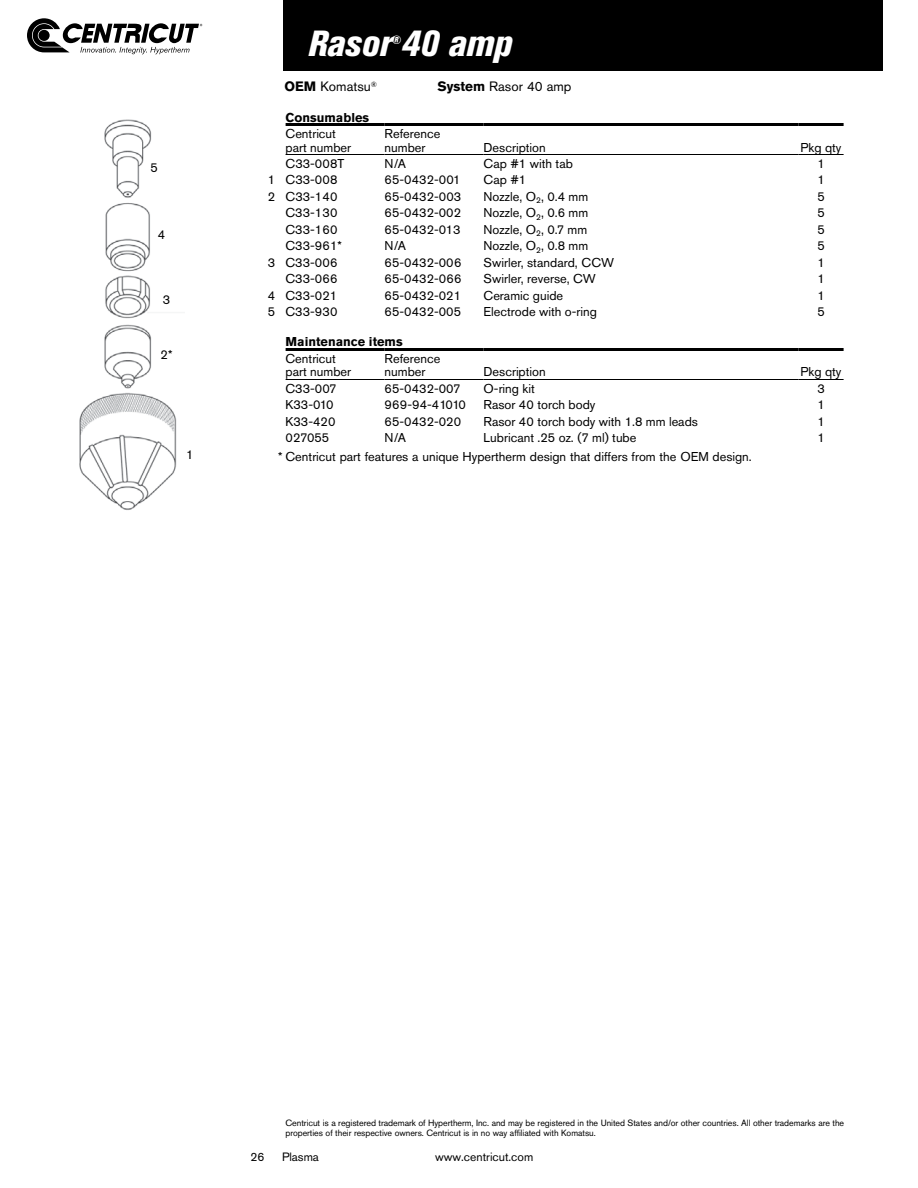
<style>
.page{position:relative;width:918px;height:1188px;background:#fff}
.page>*{position:absolute;margin:0;border:0;box-sizing:border-box;transform-origin:0 0}
.t1{font:italic 800 condensed 36px "Akzidenz Grotesk Pro";color:#fff}
.t2{font:13.5px "Akzidenz Grotesk Pro";color:#000}
.t3{font:12.75px/13.5px "Akzidenz Grotesk Pro";color:#000}
.t4{font:700 12.75px "Akzidenz Grotesk Pro";color:#000}
.t5{font:12px "Akzidenz Grotesk Pro";color:#000}
.t6{font:italic 800 condensed 12px "Akzidenz Grotesk Pro";color:#fff}
.t7{font:9px/10.5px "Akzidenz Grotesk Pro";letter-spacing:-.005em;color:#000}
.s1{font-weight:700}
</style>
<div class="page">
<div style="left:284px;top:0;width:600px;height:71px;background:#000"></div>
<svg style="left:27px;top:18px;width:175px;height:36px"></svg>
<img style="left:79px;top:119px;width:98px;height:391px">
<hr style="left:286px;top:123px;width:99px;height:3px;background:#000">
<hr style="left:385px;top:123px;width:99px;height:3px;background:#000">
<hr style="left:484px;top:123px;width:315px;height:3px;background:#000">
<hr style="left:799px;top:123px;width:45px;height:3px;background:#000">
<hr style="left:286px;top:154px;width:99px;height:1px;background:#000">
<hr style="left:385px;top:154px;width:99px;height:1px;background:#000">
<hr style="left:484px;top:154px;width:315px;height:1px;background:#000">
<hr style="left:799px;top:154px;width:45px;height:1px;background:#000">
<hr style="left:286px;top:348px;width:99px;height:3px;background:#000">
<hr style="left:385px;top:348px;width:99px;height:3px;background:#000">
<hr style="left:484px;top:348px;width:315px;height:3px;background:#000">
<hr style="left:799px;top:348px;width:45px;height:3px;background:#000">
<hr style="left:286px;top:379px;width:99px;height:1px;background:#000">
<hr style="left:385px;top:379px;width:99px;height:1px;background:#000">
<hr style="left:484px;top:379px;width:315px;height:1px;background:#000">
<hr style="left:799px;top:379px;width:45px;height:1px;background:#000">
<p class="t3" style="left:150px;top:160px;width:9px">5</p>
<p class="t3" style="left:158px;top:228px;width:9px">4</p>
<p class="t3" style="left:163px;top:292px;width:9px">3</p>
<p class="t3" style="left:161px;top:347px;width:13px">2*</p>
<p class="t3" style="left:186px;top:448px;width:9px">1</p>
<h1 class="t1" style="left:308px;top:20px;width:205px">Rasor 40 amp</h1>
<p class="t6" style="left:391px;top:32px;width:11px">®</p>
<p class="t2" style="left:284px;top:78px;width:94px"><span class="s1">OEM</span> Komatsu<sup>®</sup></p>
<p class="t2" style="left:437px;top:78px;width:136px"><span class="s1">System</span> Rasor 40 amp</p>
<p class="t4" style="left:286px;top:109px;width:85px">Consumables</p>
<p class="t3" style="left:286px;top:127px;width:67px">Centricut part number</p>
<p class="t3" style="left:385px;top:127px;width:57px">Reference number</p>
<p class="t3" style="left:484px;top:140px;width:64px">Description</p>
<p class="t3" style="left:801px;top:140px;width:42px">Pkg qty</p>
<p class="t3" style="left:286px;top:156px;width:60px">C33-008T</p>
<p class="t3" style="left:385px;top:156px;width:23px">N/A</p>
<p class="t3" style="left:484px;top:156px;width:91px">Cap #1 with tab</p>
<p class="t3" style="left:817px;top:156px;width:9px">1</p>
<p class="t3" style="left:268px;top:173px;width:71px">1 C33-008</p>
<p class="t3" style="left:385px;top:173px;width:78px">65-0432-001</p>
<p class="t3" style="left:484px;top:173px;width:44px">Cap #1</p>
<p class="t3" style="left:817px;top:173px;width:9px">1</p>
<p class="t3" style="left:268px;top:189px;width:71px">2 C33-140</p>
<p class="t3" style="left:385px;top:189px;width:78px">65-0432-003</p>
<p class="t3" style="left:484px;top:189px;width:106px">Nozzle, O<sub>2</sub>, 0.4 mm</p>
<p class="t3" style="left:817px;top:189px;width:9px">5</p>
<p class="t3" style="left:286px;top:206px;width:53px">C33-130</p>
<p class="t3" style="left:385px;top:206px;width:78px">65-0432-002</p>
<p class="t3" style="left:484px;top:206px;width:106px">Nozzle, O<sub>2</sub>, 0.6 mm</p>
<p class="t3" style="left:817px;top:206px;width:9px">5</p>
<p class="t3" style="left:286px;top:222px;width:53px">C33-160</p>
<p class="t3" style="left:385px;top:222px;width:78px">65-0432-013</p>
<p class="t3" style="left:484px;top:222px;width:105px">Nozzle, O<sub>2</sub>, 0.7 mm</p>
<p class="t3" style="left:817px;top:222px;width:9px">5</p>
<p class="t3" style="left:286px;top:239px;width:58px">C33-961*</p>
<p class="t3" style="left:385px;top:239px;width:23px">N/A</p>
<p class="t3" style="left:484px;top:239px;width:106px">Nozzle, O<sub>2</sub>, 0.8 mm</p>
<p class="t3" style="left:817px;top:239px;width:9px">5</p>
<p class="t3" style="left:268px;top:255px;width:71px">3 C33-006</p>
<p class="t3" style="left:385px;top:255px;width:78px">65-0432-006</p>
<p class="t3" style="left:484px;top:255px;width:132px">Swirler, standard, CCW</p>
<p class="t3" style="left:817px;top:255px;width:9px">1</p>
<p class="t3" style="left:286px;top:272px;width:54px">C33-066</p>
<p class="t3" style="left:385px;top:272px;width:79px">65-0432-066</p>
<p class="t3" style="left:484px;top:272px;width:114px">Swirler, reverse, CW</p>
<p class="t3" style="left:817px;top:272px;width:9px">1</p>
<p class="t3" style="left:268px;top:288px;width:71px">4 C33-021</p>
<p class="t3" style="left:385px;top:288px;width:78px">65-0432-021</p>
<p class="t3" style="left:484px;top:288px;width:81px">Ceramic guide</p>
<p class="t3" style="left:817px;top:288px;width:9px">1</p>
<p class="t3" style="left:268px;top:305px;width:71px">5 C33-930</p>
<p class="t3" style="left:385px;top:305px;width:78px">65-0432-005</p>
<p class="t3" style="left:484px;top:305px;width:115px">Electrode with o-ring</p>
<p class="t3" style="left:817px;top:305px;width:9px">5</p>
<p class="t4" style="left:286px;top:334px;width:119px">Maintenance items</p>
<p class="t3" style="left:286px;top:352px;width:67px">Centricut part number</p>
<p class="t3" style="left:385px;top:352px;width:57px">Reference number</p>
<p class="t3" style="left:484px;top:365px;width:64px">Description</p>
<p class="t3" style="left:801px;top:365px;width:42px">Pkg qty</p>
<p class="t3" style="left:286px;top:381px;width:53px">C33-007</p>
<p class="t3" style="left:385px;top:381px;width:78px">65-0432-007</p>
<p class="t3" style="left:484px;top:381px;width:53px">O-ring kit</p>
<p class="t3" style="left:817px;top:381px;width:9px">3</p>
<p class="t3" style="left:286px;top:398px;width:49px">K33-010</p>
<p class="t3" style="left:385px;top:398px;width:83px">969-94-41010</p>
<p class="t3" style="left:484px;top:398px;width:113px">Rasor 40 torch body</p>
<p class="t3" style="left:817px;top:398px;width:9px">1</p>
<p class="t3" style="left:286px;top:414px;width:51px">K33-420</p>
<p class="t3" style="left:385px;top:414px;width:78px">65-0432-020</p>
<p class="t3" style="left:484px;top:414px;width:216px">Rasor 40 torch body with 1.8 mm leads</p>
<p class="t3" style="left:817px;top:414px;width:9px">1</p>
<p class="t3" style="left:286px;top:431px;width:45px">027055</p>
<p class="t3" style="left:385px;top:431px;width:23px">N/A</p>
<p class="t3" style="left:484px;top:431px;width:154px">Lubricant .25 oz. (7 ml) tube</p>
<p class="t3" style="left:817px;top:431px;width:9px">1</p>
<p class="t3" style="left:278px;top:450px;width:475px">* Centricut part features a unique Hypertherm design that differs from the OEM design.</p>
<p class="t7" style="left:285px;top:1117px;width:560px">Centricut is a registered trademark of Hypertherm, Inc. and may be registered in the United States and/or other countries. All other trademarks are the properties of their respective owners. Centricut is in no way affiliated with Komatsu.</p>
<p class="t5" style="left:250px;top:1149px;width:15px">26</p>
<p class="t5" style="left:282px;top:1149px;width:38px">Plasma</p>
<p class="t5" style="left:435px;top:1149px;width:100px">www.centricut.com</p>
</div>
